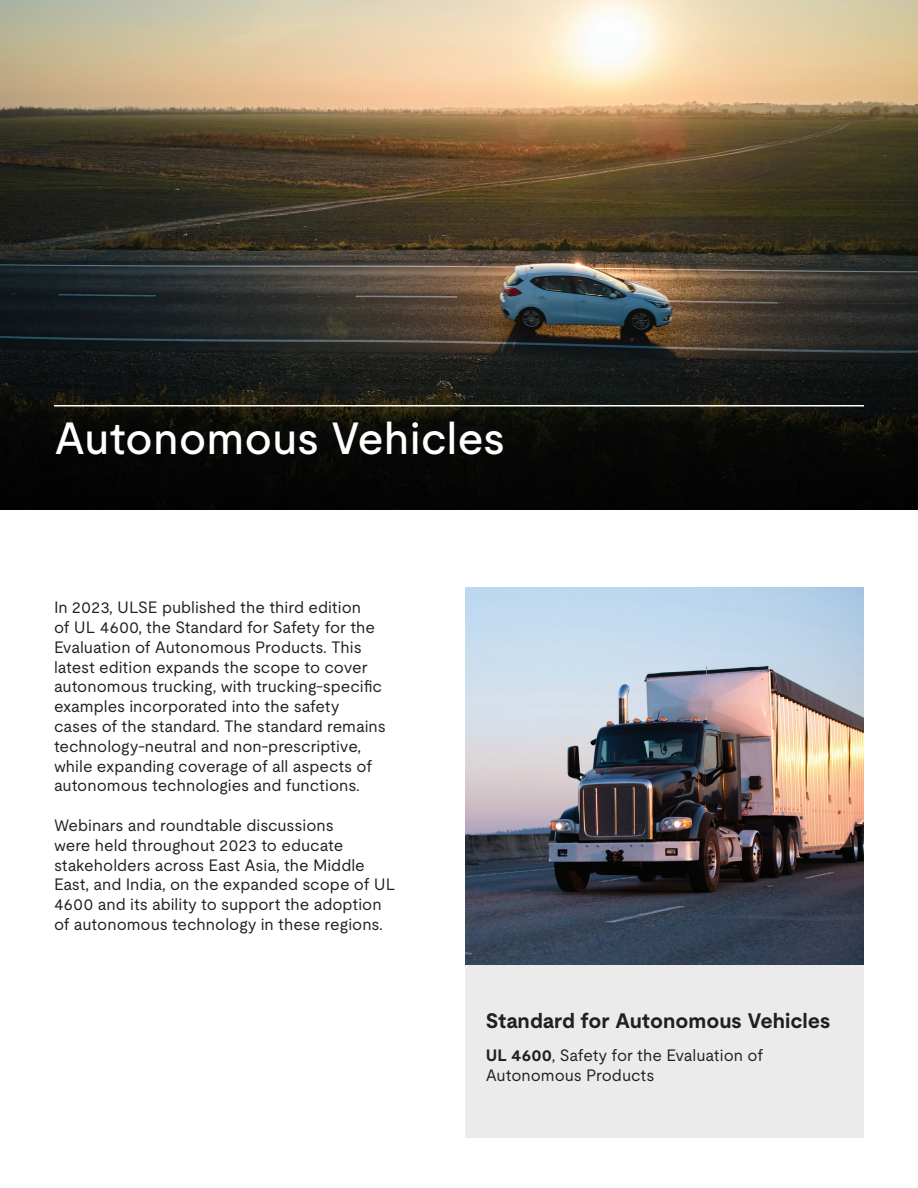
<style>
.page{position:relative;width:918px;height:1188px;background:#fff}
.page>*{position:absolute;margin:0;border:0;box-sizing:border-box;transform-origin:0 0}
.t1{font:500 45px "UL Moderat";color:#fff}
.t2{font:700 21px "UL Moderat";color:#231f20}
.t3{font:16.5px/19.8px "UL Moderat";color:#231f20}
.s1{font-weight:700}
</style>
<div class="page">
<img style="left:466px;top:587px;width:398px;height:378px">
<img style="left:0;top:0;width:918px;height:293px">
<svg style="left:0;top:293px;width:918px;height:217px;background:#171815"></svg>
<hr style="left:54px;top:405px;width:810px;height:1px;background:#fff">
<div style="left:466px;top:965px;width:398px;height:173px;background:#ebebec"></div>
<h1 class="t1" style="left:54px;top:403px;width:453px">Autonomous Vehicles</h1>
<p class="t3" style="left:54px;top:597px;width:333px">In 2023, ULSE published the third edition<br>of UL 4600, the Standard for Safety for the Evaluation of Autonomous Products. This latest edition expands the scope to cover autonomous trucking, with trucking-specific examples incorporated into the safety cases of the standard. The standard remains technology-neutral and non-prescriptive, while expanding coverage of all aspects of autonomous technologies and functions.</p>
<p class="t3" style="left:54px;top:815px;width:343px">Webinars and roundtable discussions<br>were held throughout 2023 to educate stakeholders across East Asia, the Middle East, and India, on the expanded scope of UL 4600 and its ability to support the adoption of autonomous technology in these regions.</p>
<p class="t2" style="left:486px;top:1004px;width:346px">Standard for Autonomous Vehicles</p>
<p class="t3" style="left:486px;top:1045px;width:279px"><span class="s1">UL 4600</span>, Safety for the Evaluation of<br>Autonomous Products</p>
</div>
